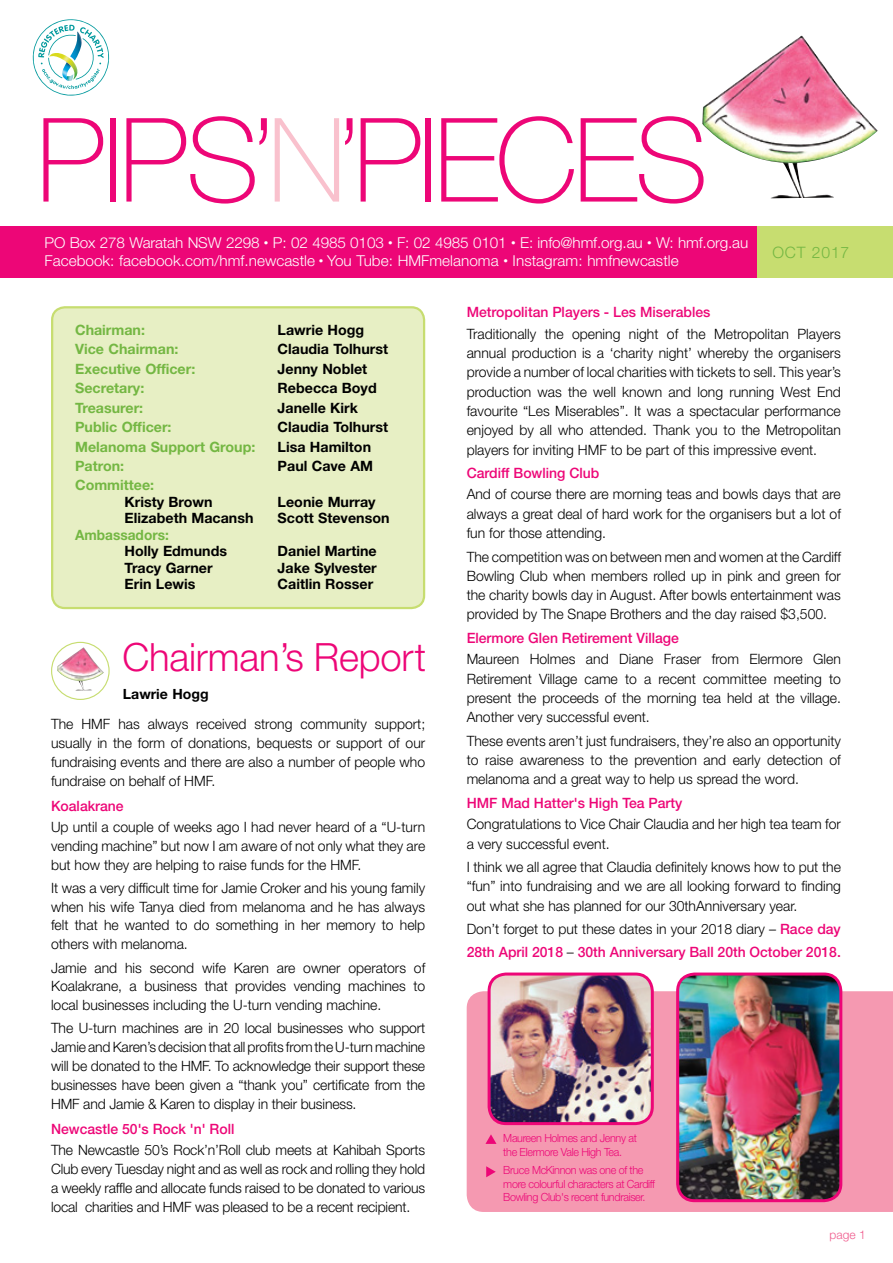
<style>
.page{position:relative;width:893px;height:1263px;background:#fff}
.page>*{position:absolute;margin:0;border:0;box-sizing:border-box;transform-origin:0 0}
.t1{font:100 116.7px "Helvetica Neue LT Std";letter-spacing:-.035em;color:#ed0677}
.t2{font:300 39px "Helvetica Neue LT Std";letter-spacing:-.005em;color:#ed0677}
.t3{font:300 15.75px "Helvetica Neue LT Std";letter-spacing:.05em;color:#74b743}
.t4{font:300 15px/18px "Helvetica Neue LT Std";color:#fff}
.t5{font:300 14.25px/19.4px "Helvetica Neue LT Std";color:#000;text-align:justify}
.t6{font:500 14.25px/23.1px "Helvetica Neue LT Std";color:#ed0677}
.t7{font:700 14.25px "Helvetica Neue LT Std";color:#000}
.t8{font:700 14.25px "Helvetica Neue LT Std";color:#74b743}
.t9{font:700 14.25px "Helvetica Neue LT Std";color:#74b743;scale:.96 1}
.t10{font:700 14.1px "Helvetica Neue LT Std";color:#000}
.t11{font:300 12px "Helvetica Neue LT Std";color:#f05b8d}
.t12{font:300 11.25px/13.5px "Helvetica Neue LT Std";letter-spacing:-.03em;color:#ed0677;scale:.96 1}
.s1{color:#f9c1cd}
.s2{font-size:9px}
.s3{font-weight:300;color:#000}
</style>
<div class="page">
<img style="left:702px;top:35px;width:176px;height:163px">
<div style="left:52px;top:307px;width:372px;height:301px;background:#e7efc4;border-radius:13px"></div>
<div style="left:51px;top:306px;width:374px;height:303px;border:2px solid #c7dd70;border-radius:13px"></div>
<div style="left:744px;top:226px;width:149px;height:51px;background:#c7dd70"></div>
<div style="left:0;top:226px;width:756px;height:51px;background:#ed0677"></div>
<svg style="left:52px;top:642px;width:57px;height:57px"></svg>
<img style="left:57px;top:647px;width:47px;height:43px">
<div style="left:51px;top:642px;width:59px;height:58px;border:1px solid #c7dd70;border-radius:50%"></div>
<svg style="left:32px;top:19px;width:78px;height:77px"></svg>
<div style="left:467px;top:991px;width:426px;height:221px;background:#f599b1"></div>
<img style="left:489px;top:976px;width:163px;height:147px">
<div style="left:488px;top:972px;width:166px;height:153px;border:3px solid #ed0677;border-radius:17px"></div>
<img style="left:678px;top:976px;width:163px;height:225px">
<div style="left:676px;top:972px;width:166px;height:230px;border:3px solid #ed0677;border-radius:17px"></div>
<svg style="left:486px;top:1166px;width:10px;height:11px"></svg>
<svg style="left:485px;top:1134px;width:11px;height:10px"></svg>
<h1 class="t1" style="left:36px;top:93px;width:673px">PIPS’<span class="s1">N</span>’PIECES</h1>
<p class="t4" style="left:45px;top:233px;width:705px">PO Box 278 Waratah NSW 2298 <span class="s2">•</span> P: 02 4985 0103 <span class="s2">•</span> F: 02 4985 0101 <span class="s2">•</span> E: info@hmf.org.au <span class="s2">•</span> W: hmf.org.au<br>Facebook: facebook.com/hmf.newcastle <span class="s2">•</span> You Tube: HMFmelanoma <span class="s2">•</span> Instagram: hmfnewcastle</p>
<p class="t3" style="left:772px;top:242px;width:78px">OCT 2017</p>
<p class="t8" style="left:75px;top:321px;width:71px">Chairman:</p>
<p class="t7" style="left:278px;top:321px;width:88px">Lawrie Hogg</p>
<p class="t8" style="left:75px;top:340px;width:105px">Vice Chairman:</p>
<p class="t7" style="left:278px;top:340px;width:112px">Claudia Tolhurst</p>
<p class="t8" style="left:75px;top:360px;width:122px">Executive Officer:</p>
<p class="t7" style="left:278px;top:360px;width:91px">Jenny Noblet</p>
<p class="t8" style="left:75px;top:379px;width:71px">Secretary:</p>
<p class="t7" style="left:278px;top:379px;width:101px">Rebecca Boyd</p>
<p class="t8" style="left:75px;top:399px;width:70px">Treasurer:</p>
<p class="t7" style="left:278px;top:399px;width:82px">Janelle Kirk</p>
<p class="t8" style="left:75px;top:418px;width:98px">Public Officer:</p>
<p class="t7" style="left:278px;top:418px;width:112px">Claudia Tolhurst</p>
<p class="t8" style="left:75px;top:438px;width:182px">Melanoma Support Group:</p>
<p class="t7" style="left:278px;top:438px;width:95px">Lisa Hamilton</p>
<p class="t8" style="left:75px;top:457px;width:51px">Patron:</p>
<p class="t7" style="left:278px;top:457px;width:97px">Paul Cave AM</p>
<p class="t8" style="left:75px;top:477px;width:81px">Committee:</p>
<p class="t7" style="left:125px;top:493px;width:90px">Kristy Brown</p>
<p class="t7" style="left:278px;top:493px;width:100px">Leonie Murray</p>
<p class="t7" style="left:125px;top:510px;width:130px">Elizabeth Macansh</p>
<p class="t7" style="left:278px;top:510px;width:113px">Scott Stevenson</p>
<p class="t9" style="left:75px;top:526px;width:99px">Ambassadors:</p>
<p class="t7" style="left:125px;top:542px;width:104px">Holly Edmunds</p>
<p class="t7" style="left:278px;top:542px;width:101px">Daniel Martine</p>
<p class="t7" style="left:125px;top:559px;width:90px">Tracy Garner</p>
<p class="t7" style="left:278px;top:559px;width:101px">Jake Sylvester</p>
<p class="t7" style="left:125px;top:575px;width:72px">Erin Lewis</p>
<p class="t7" style="left:278px;top:575px;width:97px">Caitlin Rosser</p>
<h2 class="t2" style="left:122px;top:633px;width:305px">Chairman’s Report</h2>
<p class="t10" style="left:123px;top:685px;width:87px">Lawrie Hogg</p>
<p class="t5" style="left:51px;top:714px;width:376px;line-height:18.9px">The HMF has always received strong community support; usually in the form of donations, bequests or support of our fundraising events and there are also a number of people who fundraise on behalf of HMF.</p>
<p class="t6" style="left:51px;top:794px;width:74px">Koalakrane</p>
<p class="t5" style="left:51px;top:817px;width:376px;line-height:18.9px">Up until a couple of weeks ago I had never heard of a “U-turn vending machine” but now I am aware of not only what they are but how they are helping to raise funds for the HMF.</p>
<p class="t5" style="left:51px;top:878px;width:376px;line-height:18.9px">It was a very difficult time for Jamie Croker and his young family when his wife Tanya died from melanoma and he has always felt that he wanted to do something in her memory to help others with melanoma.</p>
<p class="t5" style="left:51px;top:958px;width:376px;line-height:18.9px">Jamie and his second wife Karen are owner operators of Koalakrane, a business that provides vending machines to local businesses including the U-turn vending machine.</p>
<p class="t5" style="left:51px;top:1018px;width:376px;line-height:18.9px">The U-turn machines are in 20 local businesses who support Jamie and Karen’s decision that all profits from the U-turn machine will be donated to the HMF. To acknowledge their support these businesses have been given a “thank you” certificate from the HMF and Jamie &amp; Karen to display in their business.</p>
<p class="t6" style="left:51px;top:1117px;width:185px">Newcastle 50's Rock 'n' Roll</p>
<p class="t5" style="left:51px;top:1140px;width:376px;line-height:18.9px">The Newcastle 50’s Rock’n’Roll club meets at Kahibah Sports Club every Tuesday night and as well as rock and rolling they hold a weekly raffle and allocate funds raised to be donated to various local charities and HMF was pleased to be a recent recipient.</p>
<p class="t6" style="left:467px;top:301px;width:245px">Metropolitan Players - Les Miserables</p>
<p class="t5" style="left:467px;top:324px;width:376px">Traditionally the opening night of the Metropolitan Players annual production is a ‘charity night’ whereby the organisers provide a number of local charities with tickets to sell. This year’s production was the well known and long running West End favourite “Les Miserables”. It was a spectacular performance enjoyed by all who attended. Thank you to the Metropolitan players for inviting HMF to be part of this impressive event.</p>
<p class="t6" style="left:467px;top:461px;width:134px">Cardiff Bowling Club</p>
<p class="t5" style="left:467px;top:484px;width:376px">And of course there are morning teas and bowls days that are always a great deal of hard work for the organisers but a lot of fun for those attending.</p>
<p class="t5" style="left:467px;top:546px;width:376px">The competition was on between men and women at the Cardiff Bowling Club when members rolled up in pink and green for the charity bowls day in August. After bowls entertainment was provided by The Snape Brothers and the day raised $3,500.</p>
<p class="t6" style="left:467px;top:626px;width:214px">Elermore Glen Retirement Village</p>
<p class="t5" style="left:467px;top:649px;width:376px">Maureen Holmes and Diane Fraser from Elermore Glen Retirement Village came to a recent committee meeting to present the proceeds of the morning tea held at the village.<br>Another very successful event.</p>
<p class="t5" style="left:467px;top:731px;width:376px">These events aren’t just fundraisers, they’re also an opportunity to raise awareness to the prevention and early detection of melanoma and a great way to help us spread the word.</p>
<p class="t6" style="left:467px;top:791px;width:217px">HMF Mad Hatter's High Tea Party</p>
<p class="t5" style="left:467px;top:814px;width:376px">Congratulations to Vice Chair Claudia and her high tea team for a very successful event.</p>
<p class="t5" style="left:467px;top:857px;width:376px">I think we all agree that Claudia definitely knows how to put the “fun” into fundraising and we are all looking forward to finding out what she has planned for our 30thAnniversary year.</p>
<p class="t6" style="left:467px;top:917px;width:376px"><span class="s3">Don’t forget to put these dates in your 2018 diary –</span> Race day<br>28th April 2018 <span class="s3">–</span> 30th Anniversary Ball 20th October 2018.</p>
<p class="t12" style="left:503px;top:1131px;width:141px">Maureen Holmes and Jenny at the Elermore Vale High Tea.</p>
<p class="t12" style="left:503px;top:1163px;width:160px">Bruce McKinnon was one of the more colourful characters at Cardiff<br>Bowling Club's recent fundraiser.</p>
<p class="t11" style="left:830px;top:1227px;width:38px">page 1</p>
</div>
